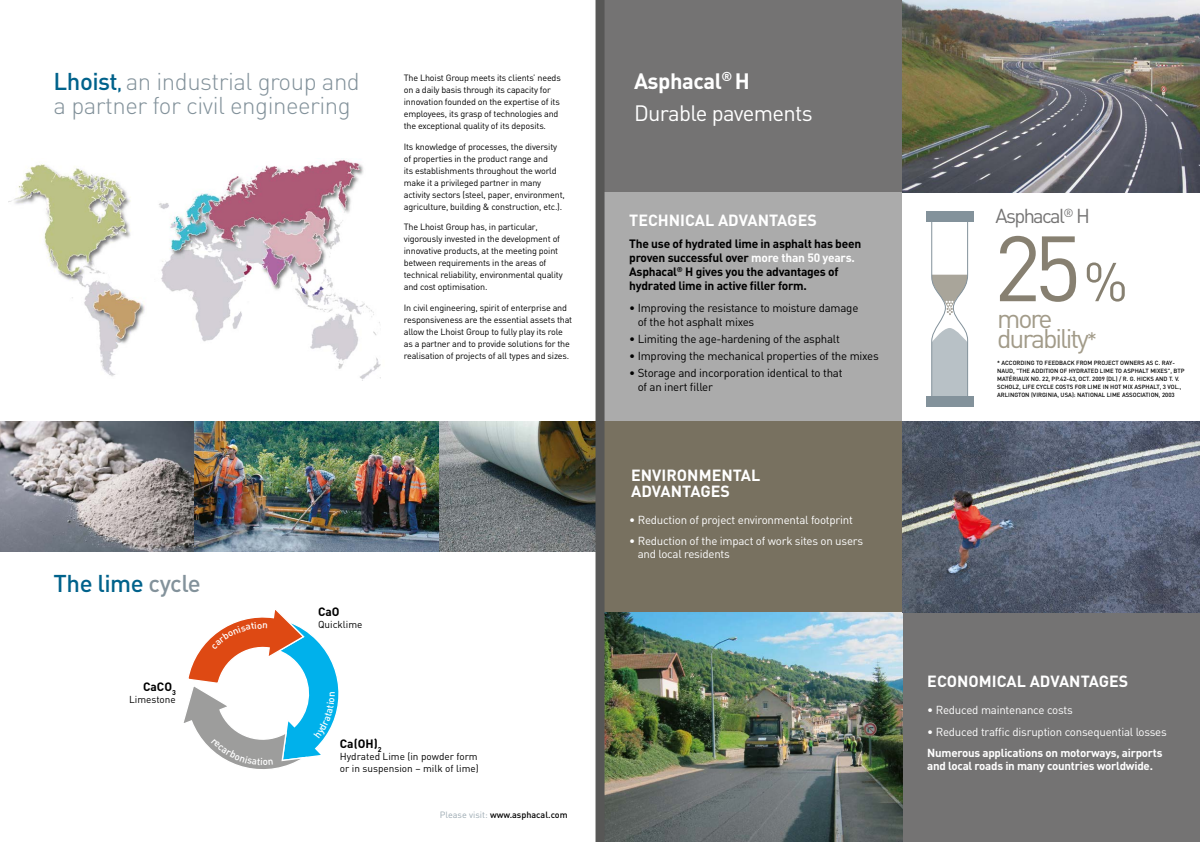
<style>
.page{position:relative;width:1200px;height:842px;background:#fff}
.page>*{position:absolute;margin:0;border:0;box-sizing:border-box;transform-origin:0 0}
.t1{font:91px "DIN";color:#69614e}
.t2{font:26.6px/20px "DIN";letter-spacing:-.08em;color:#a29b89}
.t3{font:300 24px/24px "DIN";letter-spacing:-.02em;color:#83929b}
.t4{font:500 24px "DIN";letter-spacing:-.02em;color:#00628b}
.t5{font:22px/32.5px "DIN";letter-spacing:-.03em;color:#fff}
.t6{font:20px "DIN";letter-spacing:-.08em;color:#747373}
.t7{font:700 16px/16px "DIN";color:#fff}
.t8{font:700 12px/14px "DIN";letter-spacing:-.02em;color:#000}
.t9{font:11.5px/14px "DIN";letter-spacing:-.02em;color:#000}
.t10{font:11.5px/13px "DIN";letter-spacing:-.02em;color:#fff}
.t11{font:700 11.5px/13px "DIN";letter-spacing:-.02em;color:#fff}
.t12{font:10px/12px "DIN";color:#000}
.t13{font:300 10px "DIN";color:#000}
.t14{font:500 10px "DIN";color:#000}
.t15{font:9px/12px "DIN";letter-spacing:-.02em;color:#000}
.t16{font:500 9px "DIN";color:#000}
.t17{font:500 6px/8px "DIN";color:#000}
.s1{font-weight:500;color:#00628b}
.s2{font-weight:500;font-size:18px;color:#00628b}
.s3{color:#83929b}
.s4{font-weight:400;color:#9ba9b1}
.s5{font-weight:700}
.s6{font-size:53.9px}
.s7{font-size:22px}
.s8{color:#fff}
</style>
<div class="page">
<img style="left:193px;top:421px;width:246px;height:130px">
<img style="left:439px;top:421px;width:156px;height:130px">
<svg style="left:0;top:421px;width:193px;height:130px;background:#979599"></svg>
<img style="left:8px;top:160px;width:373px;height:220px">
<div style="left:604px;top:192px;width:297px;height:229px;background:#ababab"></div>
<div style="left:604px;top:421px;width:298px;height:193px;background:#787160"></div>
<div style="left:901px;top:612px;width:298px;height:230px;background:#747373"></div>
<div style="left:604px;top:0;width:297px;height:192px;background:#747373"></div>
<img style="left:604px;top:612px;width:298px;height:230px">
<img style="left:901px;top:421px;width:298px;height:192px">
<img style="left:901px;top:0;width:298px;height:192px">
<div style="left:925px;top:212px;width:47px;height:10px;background:#83929b"></div>
<div style="left:925px;top:396px;width:47px;height:10px;background:#83929b"></div>
<svg style="left:931px;top:222px;width:37px;height:174px"></svg>
<div style="left:595px;top:0;width:9px;height:842px;background:#575756"></div>
<svg style="left:183px;top:610px;width:156px;height:159px"></svg>
<h3 class="t3" style="left:54px;top:69px;width:308px"><span class="s1">Lhoist</span><span class="s2">,</span> an industrial group and a partner for civil engineering</h3>
<p class="t15" style="left:404px;top:72px;width:158px">The Lhoist Group meets its clients’ needs on a daily basis through its capacity for innovation founded on the expertise of its employees, its grasp of technologies and the exceptional quality of its deposits.</p>
<p class="t15" style="left:404px;top:140px;width:163px">Its knowledge of processes, the diversity of properties in the product range and<br>its establishments throughout the world make it a privileged partner in many activity sectors (steel, paper, environment, agriculture, building &amp; construction, etc.).</p>
<p class="t15" style="left:404px;top:221px;width:160px">The Lhoist Group has, in particular, vigorously invested in the development of innovative products, at the meeting point between requirements in the areas of technical reliability, environmental quality and cost optimisation.</p>
<p class="t15" style="left:404px;top:301px;width:170px">In civil engineering, spirit of enterprise and responsiveness are the essential assets that allow the Lhoist Group to fully play its role as a partner and to provide solutions for the realisation of projects of all types and sizes.</p>
<h3 class="t4" style="left:54px;top:568px;width:149px">The lime <span class="s3">cycle</span></h3>
<h3 class="t8" style="left:143px;top:679px;width:34px">CaCO<sub>3</sub></h3>
<p class="t12" style="left:129px;top:693px;width:48px">Limestone</p>
<p class="t14" style="left:139px;top:689px;width:29px;rotate:-14deg">CaCO<sub>3</sub></p>
<h3 class="t8" style="left:318px;top:604px;width:23px">CaO</h3>
<p class="t12" style="left:318px;top:618px;width:46px">Quicklime</p>
<p class="t13" style="left:320px;top:614px;width:29px;rotate:-14deg">Chaux</p>
<h3 class="t8" style="left:340px;top:736px;width:43px">Ca(OH)<sub>2</sub></h3>
<p class="t12" style="left:340px;top:750px;width:140px">Hydrated Lime (in powder form or in suspension – milk of lime)</p>
<p class="t16" style="left:440px;top:809px;width:129px"><span class="s4">Please visit:</span> www.asphacal.com</p>
<h3 class="t5" style="left:634px;top:64px;width:180px"><span class="s5">Asphacal</span><sup>®</sup> <span class="s5">H<br></span>Durable pavements</h3>
<h3 class="t7" style="left:629px;top:211px;width:189px">TECHNICAL ADVANTAGES</h3>
<h3 class="t6" style="left:995px;top:204px;width:96px">Asphacal<sup>®</sup> H</h3>
<h1 class="t1" style="left:993px;top:212px;width:136px">25 <span class="s6">%</span></h1>
<h2 class="t2" style="left:996px;top:308px;width:102px">more durability<span class="s7">*</span></h2>
<h3 class="t8" style="left:629px;top:236px;width:233px">The use of hydrated lime in asphalt has been proven successful over <span class="s8">more than 50 years.<br></span>Asphacal<sup>®</sup> H gives you the advantages of hydrated lime in active filler form.</h3>
<p class="t9" style="left:637px;top:301px;width:222px;text-indent:-9px">• Improving the resistance to moisture damage of the hot asphalt mixes</p>
<p class="t9" style="left:629px;top:332px;width:212px">• Limiting the age-hardening of the asphalt</p>
<p class="t9" style="left:629px;top:349px;width:251px">• Improving the mechanical properties of the mixes</p>
<p class="t9" style="left:637px;top:365px;width:206px;text-indent:-9px">• Storage and incorporation identical to that of an inert filler</p>
<p class="t17" style="left:996px;top:359px;width:189px">* ACCORDING TO FEEDBACK FROM PROJECT OWNERS AS C. RAY-NAUD, "THE ADDITION OF HYDRATED LIME TO ASPHALT MIXES", BTP MATÉRIAUX NO. 22, PP.42-43, OCT. 2009 (DL) / R. G. HICKS AND T. V.<br>SCHOLZ, LIFE CYCLE COSTS FOR LIME IN HOT MIX ASPHALT, 3 VOL., ARLINGTON (VIRGINIA, USA): NATIONAL LIME ASSOCIATION, 2003</p>
<h3 class="t7" style="left:631px;top:467px;width:130px">ENVIRONMENTAL<br>ADVANTAGES</h3>
<p class="t10" style="left:629px;top:513px;width:225px">• Reduction of project environmental footprint</p>
<p class="t10" style="left:637px;top:534px;width:227px;text-indent:-9px">• Reduction of the impact of work sites on users and local residents</p>
<h3 class="t7" style="left:927px;top:673px;width:202px">ECONOMICAL ADVANTAGES</h3>
<p class="t10" style="left:927px;top:703px;width:147px">• Reduced maintenance costs</p>
<p class="t10" style="left:927px;top:725px;width:241px">• Reduced traffic disruption consequential losses</p>
<p class="t11" style="left:927px;top:746px;width:237px">Numerous applications on motorways, airports and local roads in many countries worldwide.</p>
</div>
